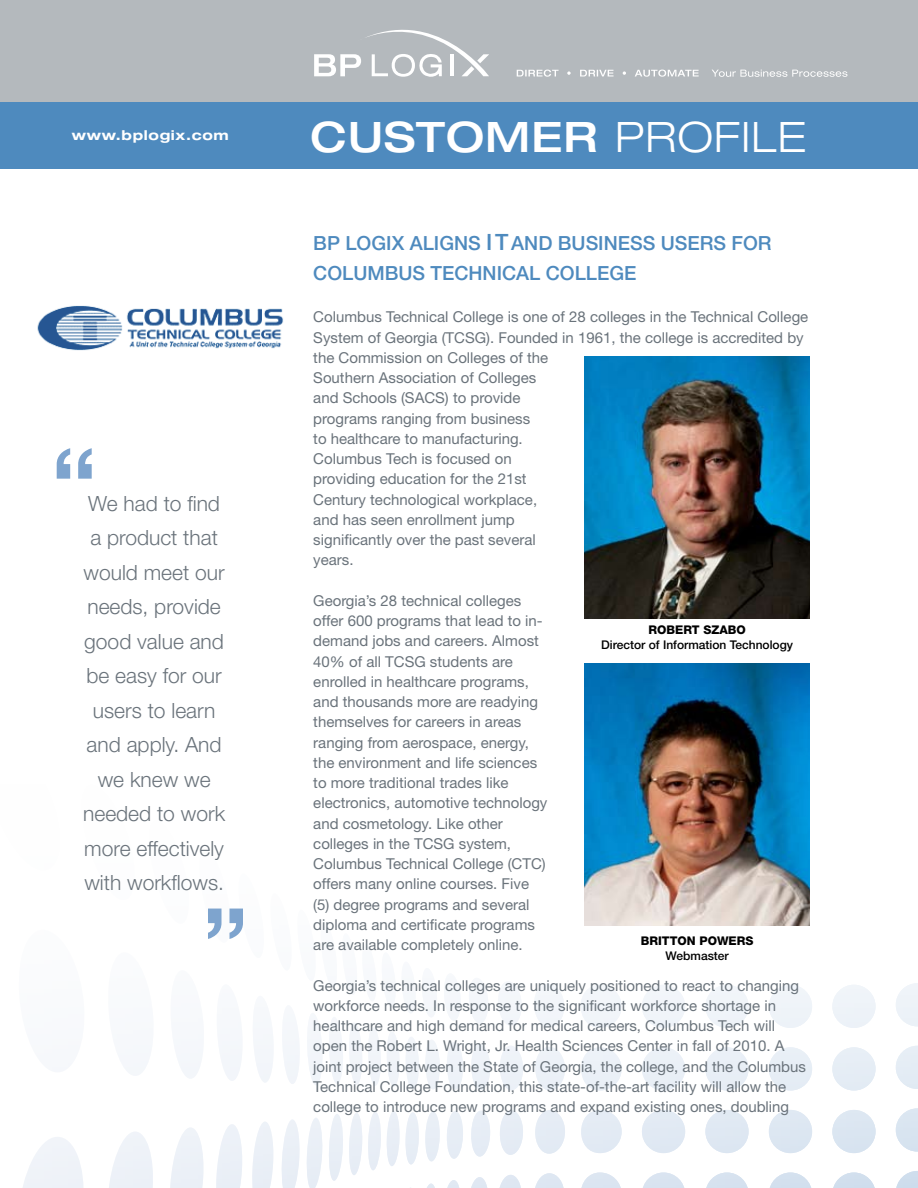
<style>
.page{position:relative;width:918px;height:1188px;background:#fff}
.page>*{position:absolute;margin:0;border:0;box-sizing:border-box;transform-origin:0 0}
.t1{font:500 expanded 42px "Helvetica Neue";letter-spacing:.025em;color:#fff}
.t2{font:300 21px/34.5px "Helvetica Neue";color:#6a737b;text-align:center}
.t3{font:500 19.5px/30px "Helvetica Neue";color:#4e8abe}
.t4{font:15px/20.2px "Helvetica Neue";color:#6a737b}
.t5{font:700 expanded 13.5px "Helvetica Neue";letter-spacing:.05em;color:#fff}
.t6{font:500 12px "Helvetica Neue";color:#000}
.t7{font:800 12px "Helvetica Neue";color:#000}
.s1{font-weight:300}
.s2{font-size:22.5px}
</style>
<div class="page">
<svg style="left:833px;top:1172px;width:42px;height:16px"></svg>
<div style="left:769px;top:985px;width:43px;height:43px;background:#eff4f9;border-radius:22px"></div>
<div style="left:769px;top:1047px;width:43px;height:44px;background:#e7eef6;border-radius:22px"></div>
<div style="left:832px;top:985px;width:44px;height:43px;background:#eef3f8;border-radius:22px"></div>
<div style="left:832px;top:1047px;width:44px;height:44px;background:#e5edf5;border-radius:22px"></div>
<div style="left:832px;top:1110px;width:44px;height:43px;background:#dbe5f1;border-radius:22px"></div>
<div style="left:705px;top:985px;width:44px;height:43px;background:#f0f4f9;border-radius:22px"></div>
<div style="left:705px;top:1047px;width:44px;height:44px;background:#e8eff6;border-radius:22px"></div>
<div style="left:769px;top:1110px;width:43px;height:43px;background:#dce7f2;border-radius:22px"></div>
<div style="left:705px;top:1110px;width:44px;height:43px;background:#dfe8f3;border-radius:22px"></div>
<svg style="left:706px;top:1172px;width:42px;height:16px"></svg>
<svg style="left:770px;top:1172px;width:41px;height:16px"></svg>
<svg style="left:896px;top:1171px;width:22px;height:17px"></svg>
<div style="left:642px;top:985px;width:43px;height:43px;background:#f1f5f9;border-radius:22px"></div>
<svg style="left:896px;top:1046px;width:22px;height:43px"></svg>
<svg style="left:896px;top:983px;width:22px;height:43px"></svg>
<svg style="left:896px;top:1108px;width:22px;height:44px"></svg>
<div style="left:642px;top:1047px;width:43px;height:44px;background:#eaf0f7;border-radius:22px"></div>
<svg style="left:581px;top:1110px;width:41px;height:43px"></svg>
<svg style="left:581px;top:985px;width:41px;height:43px"></svg>
<svg style="left:581px;top:1172px;width:40px;height:16px"></svg>
<svg style="left:535px;top:1047px;width:30px;height:44px"></svg>
<div style="left:642px;top:1110px;width:43px;height:43px;background:#e1e9f3;border-radius:22px"></div>
<svg style="left:535px;top:1110px;width:30px;height:44px"></svg>
<svg style="left:643px;top:1172px;width:42px;height:16px"></svg>
<svg style="left:498px;top:989px;width:23px;height:37px"></svg>
<svg style="left:500px;top:1110px;width:23px;height:45px"></svg>
<svg style="left:499px;top:1175px;width:22px;height:13px"></svg>
<svg style="left:500px;top:1046px;width:23px;height:44px"></svg>
<svg style="left:534px;top:984px;width:30px;height:43px"></svg>
<svg style="left:535px;top:1173px;width:29px;height:15px"></svg>
<svg style="left:109px;top:1132px;width:44px;height:56px"></svg>
<svg style="left:23px;top:1137px;width:60px;height:51px"></svg>
<svg style="left:252px;top:1122px;width:21px;height:66px"></svg>
<svg style="left:581px;top:1047px;width:41px;height:44px"></svg>
<svg style="left:216px;top:1124px;width:26px;height:64px"></svg>
<svg style="left:170px;top:1128px;width:34px;height:60px"></svg>
<svg style="left:282px;top:1119px;width:18px;height:69px"></svg>
<svg style="left:307px;top:1111px;width:183px;height:77px"></svg>
<img style="left:37px;top:305px;width:247px;height:46px">
<div style="left:0;top:0;width:918px;height:109px;background:#b4b9bd"></div>
<div style="left:0;top:102px;width:918px;height:67px;background:#4e8abe"></div>
<svg style="left:314px;top:29px;width:175px;height:48px"></svg>
<svg style="left:635px;top:70px;width:64px;height:7px"></svg>
<svg style="left:580px;top:70px;width:34px;height:6px"></svg>
<svg style="left:567px;top:71px;width:4px;height:4px"></svg>
<svg style="left:517px;top:70px;width:42px;height:7px"></svg>
<svg style="left:712px;top:70px;width:135px;height:7px"></svg>
<img style="left:585px;top:356px;width:225px;height:262px">
<img style="left:585px;top:663px;width:225px;height:262px">
<svg style="left:57px;top:448px;width:35px;height:31px"></svg>
<svg style="left:125px;top:908px;width:365px;height:182px"></svg>
<p class="t5" style="left:72px;top:127px;width:158px">www.bplogix.com</p>
<h1 class="t1" style="left:310px;top:111px;width:497px">CUSTOMER <span class="s1">PROFILE</span></h1>
<h2 class="t2" style="left:83px;top:485px;width:144px">We had to find a product that would meet our needs, provide good value and be easy for our users to learn and apply. And we knew we needed to work more effectively with workflows.</h2>
<h3 class="t3" style="left:313px;top:227px;width:460px">BP LOGIX ALIGNS <span class="s2">IT</span>AND BUSINESS USERS FOR<br>COLUMBUS TECHNICAL COLLEGE</h3>
<p class="t4" style="left:313px;top:307px;width:497px">Columbus Technical College is one of 28 colleges in the Technical College System of Georgia (TCSG). Founded in 1961, the college is accredited by the Commission on Colleges of the<br>Southern Association of Colleges<br>and Schools (SACS) to provide<br>programs ranging from business<br>to healthcare to manufacturing.<br>Columbus Tech is focused on<br>providing education for the 21st<br>Century technological workplace,<br>and has seen enrollment jump<br>significantly over the past several<br>years.</p>
<p class="t4" style="left:313px;top:590px;width:236px">Georgia’s 28 technical colleges offer 600 programs that lead to in&shy;demand jobs and careers. Almost<br>40% of all TCSG students are enrolled in healthcare programs, and thousands more are readying themselves for careers in areas ranging from aerospace, energy, the environment and life sciences to more traditional trades like electronics, automotive technology and cosmetology. Like other colleges in the TCSG system,<br>Columbus Technical College (CTC) offers many online courses. Five (5) degree programs and several diploma and certificate programs are available completely online.</p>
<p class="t4" style="left:313px;top:975px;width:494px">Georgia’s technical colleges are uniquely positioned to react to changing workforce needs. In response to the significant workforce shortage in healthcare and high demand for medical careers, Columbus Tech will open the Robert L. Wright, Jr. Health Sciences Center in fall of 2010. A joint project between the State of Georgia, the college, and the Columbus Technical College Foundation, this state-of-the-art facility will allow the college to introduce new programs and expand existing ones, doubling</p>
<p class="t7" style="left:648px;top:623px;width:99px">ROBERT SZABO</p>
<p class="t6" style="left:601px;top:638px;width:193px">Director of Information Technology</p>
<p class="t7" style="left:641px;top:934px;width:114px">BRITTON POWERS</p>
<p class="t6" style="left:665px;top:949px;width:65px">Webmaster</p>
</div>
